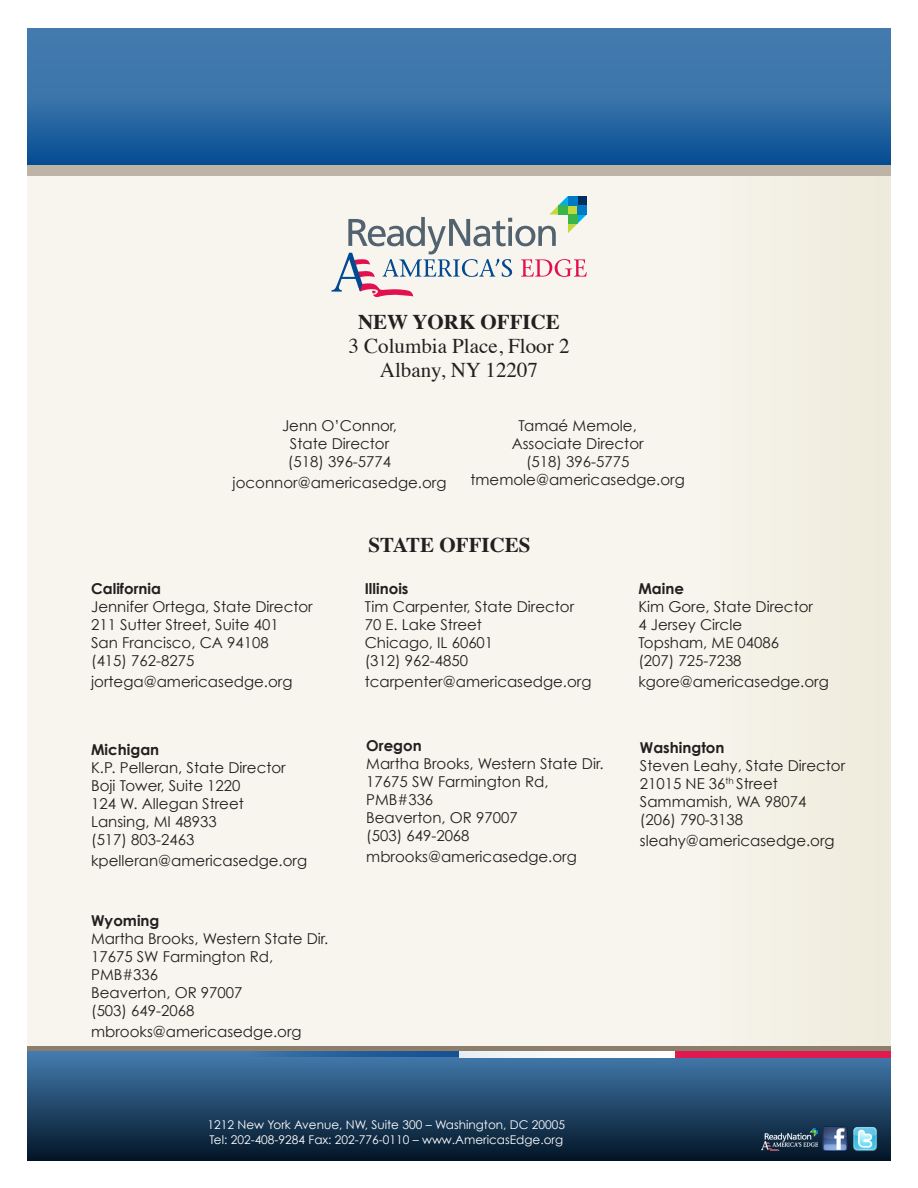
<style>
.page{position:relative;width:918px;height:1188px;background:#fff}
.page>*{position:absolute;margin:0;border:0;box-sizing:border-box;transform-origin:0 0}
.Endnote_text{font:21px "Times";color:#231f20}
.Endnote_text-2{font:700 21px "Times";color:#231f20}
.Endnote_text-3{font:15px "Century Gothic";color:#231f20}
.Endnote_text-4{font:700 15px "Century Gothic";color:#231f20}
.t1{font:12px/14.4px "Century Gothic";color:#fff}
</style>
<div class="page">
<div style="left:27px;top:1051px;width:864px;height:110px;background:linear-gradient(to bottom,#4b7eb0,#001527)"></div>
<div style="left:27px;top:131px;width:864px;height:915px;background:#f7f5ed"></div>
<div style="left:518px;top:133px;width:373px;height:912px;background:linear-gradient(to right,#f9f8f1,#f0ecdf)"></div>
<hr style="left:27px;top:1047px;width:864px;height:4px;background:#8d7d6b">
<div style="left:675px;top:1051px;width:216px;height:6px;background:#e0194f"></div>
<svg style="left:27px;top:1051px;width:432px;height:6px;background:#356da4"></svg>
<div style="left:459px;top:1051px;width:216px;height:6px;background:#fff"></div>
<div style="left:27px;top:28px;width:864px;height:139px;background:linear-gradient(to bottom,#5084b4,#0f5496)"></div>
<div style="left:27px;top:165px;width:864px;height:10px;background:#beb3a7"></div>
<img style="left:823px;top:1126px;width:25px;height:26px">
<img style="left:852px;top:1127px;width:25px;height:25px">
<img style="left:761px;top:1128px;width:56px;height:22px">
<svg style="left:332px;top:196px;width:255px;height:101px"></svg>
<p class="Endnote_text-2" style="left:358px;top:301px;width:203px">NEW YORK OFFICE</p>
<p class="Endnote_text" style="left:348px;top:326px;width:223px">3 Columbia Place, Floor 2</p>
<p class="Endnote_text" style="left:380px;top:350px;width:160px">Albany, NY 12207</p>
<p class="Endnote_text-3" style="left:282px;top:416px;width:116px">Jenn O’Connor,</p>
<p class="Endnote_text-3" style="left:290px;top:434px;width:101px">State Director</p>
<p class="Endnote_text-3" style="left:288px;top:452px;width:105px">(518) 396-5774</p>
<p class="Endnote_text-3" style="left:233px;top:473px;width:215px">joconnor@americasedge.org</p>
<p class="Endnote_text-3" style="left:518px;top:416px;width:120px">Tamaé Memole,</p>
<p class="Endnote_text-3" style="left:512px;top:434px;width:133px">Associate Director</p>
<p class="Endnote_text-3" style="left:526px;top:452px;width:105px">(518) 396-5775</p>
<p class="Endnote_text-3" style="left:471px;top:470px;width:216px">tmemole@americasedge.org</p>
<p class="Endnote_text-4" style="left:91px;top:579px;width:71px">California</p>
<p class="Endnote_text-3" style="left:91px;top:597px;width:223px">Jennifer Ortega, State Director</p>
<p class="Endnote_text-3" style="left:91px;top:615px;width:189px">211 Sutter Street, Suite 401</p>
<p class="Endnote_text-3" style="left:91px;top:633px;width:179px">San Francisco, CA 94108</p>
<p class="Endnote_text-3" style="left:91px;top:651px;width:105px">(415) 762-8275</p>
<p class="Endnote_text-3" style="left:91px;top:672px;width:203px">jortega@americasedge.org</p>
<p class="Endnote_text-4" style="left:91px;top:740px;width:70px">Michigan</p>
<p class="Endnote_text-3" style="left:91px;top:759px;width:196px">K.P. Pelleran, State Director</p>
<p class="Endnote_text-3" style="left:91px;top:777px;width:151px">Boji Tower, Suite 1220</p>
<p class="Endnote_text-3" style="left:91px;top:795px;width:154px">124 W. Allegan Street</p>
<p class="Endnote_text-3" style="left:91px;top:813px;width:127px">Lansing, MI 48933</p>
<p class="Endnote_text-3" style="left:91px;top:831px;width:105px">(517) 803-2463</p>
<p class="Endnote_text-3" style="left:91px;top:852px;width:217px">kpelleran@americasedge.org</p>
<p class="Endnote_text-4" style="left:91px;top:911px;width:70px">Wyoming</p>
<p class="Endnote_text-3" style="left:91px;top:929px;width:239px">Martha Brooks, Western State Dir.</p>
<p class="Endnote_text-3" style="left:91px;top:947px;width:184px">17675 SW Farmington Rd,</p>
<p class="Endnote_text-3" style="left:91px;top:965px;width:69px">PMB#336</p>
<p class="Endnote_text-3" style="left:91px;top:983px;width:153px">Beaverton, OR 97007</p>
<p class="Endnote_text-3" style="left:91px;top:1001px;width:105px">(503) 649-2068</p>
<p class="Endnote_text-3" style="left:91px;top:1022px;width:212px">mbrooks@americasedge.org</p>
<p class="Endnote_text-2" style="left:369px;top:525px;width:164px">STATE OFFICES</p>
<p class="Endnote_text-4" style="left:365px;top:579px;width:45px">Illinois</p>
<p class="Endnote_text-3" style="left:365px;top:597px;width:211px">Tim Carpenter, State Director</p>
<p class="Endnote_text-3" style="left:365px;top:615px;width:119px">70 E. Lake Street</p>
<p class="Endnote_text-3" style="left:365px;top:633px;width:130px">Chicago, IL 60601</p>
<p class="Endnote_text-3" style="left:365px;top:651px;width:105px">(312) 962-4850</p>
<p class="Endnote_text-3" style="left:365px;top:672px;width:228px">tcarpenter@americasedge.org</p>
<p class="Endnote_text-4" style="left:366px;top:736px;width:57px">Oregon</p>
<p class="Endnote_text-3" style="left:366px;top:754px;width:239px">Martha Brooks, Western State Dir.</p>
<p class="Endnote_text-3" style="left:366px;top:772px;width:184px">17675 SW Farmington Rd,</p>
<p class="Endnote_text-3" style="left:366px;top:790px;width:69px">PMB#336</p>
<p class="Endnote_text-3" style="left:366px;top:808px;width:153px">Beaverton, OR 97007</p>
<p class="Endnote_text-3" style="left:366px;top:826px;width:105px">(503) 649-2068</p>
<p class="Endnote_text-3" style="left:366px;top:847px;width:212px">mbrooks@americasedge.org</p>
<p class="t1" style="left:208px;top:1118px;width:359px">1212 New York Avenue, NW, Suite 300 – Washington, DC 20005<br>Tel: 202-408-9284 Fax: 202-776-0110 – www.AmericasEdge.org</p>
<p class="Endnote_text-4" style="left:638px;top:579px;width:47px">Maine</p>
<p class="Endnote_text-3" style="left:638px;top:597px;width:176px">Kim Gore, State Director</p>
<p class="Endnote_text-3" style="left:638px;top:615px;width:105px">4 Jersey Circle</p>
<p class="Endnote_text-3" style="left:638px;top:633px;width:142px">Topsham, ME 04086</p>
<p class="Endnote_text-3" style="left:638px;top:651px;width:105px">(207) 725-7238</p>
<p class="Endnote_text-3" style="left:638px;top:672px;width:192px">kgore@americasedge.org</p>
<p class="Endnote_text-4" style="left:640px;top:738px;width:86px">Washington</p>
<p class="Endnote_text-3" style="left:640px;top:756px;width:207px">Steven Leahy, State Director</p>
<p class="Endnote_text-3" style="left:640px;top:774px;width:139px">21015 NE 36<sup>th</sup> Street</p>
<p class="Endnote_text-3" style="left:640px;top:792px;width:168px">Sammamish, WA 98074</p>
<p class="Endnote_text-3" style="left:640px;top:810px;width:105px">(206) 790-3138</p>
<p class="Endnote_text-3" style="left:640px;top:831px;width:196px">sleahy@americasedge.org</p>
</div>
